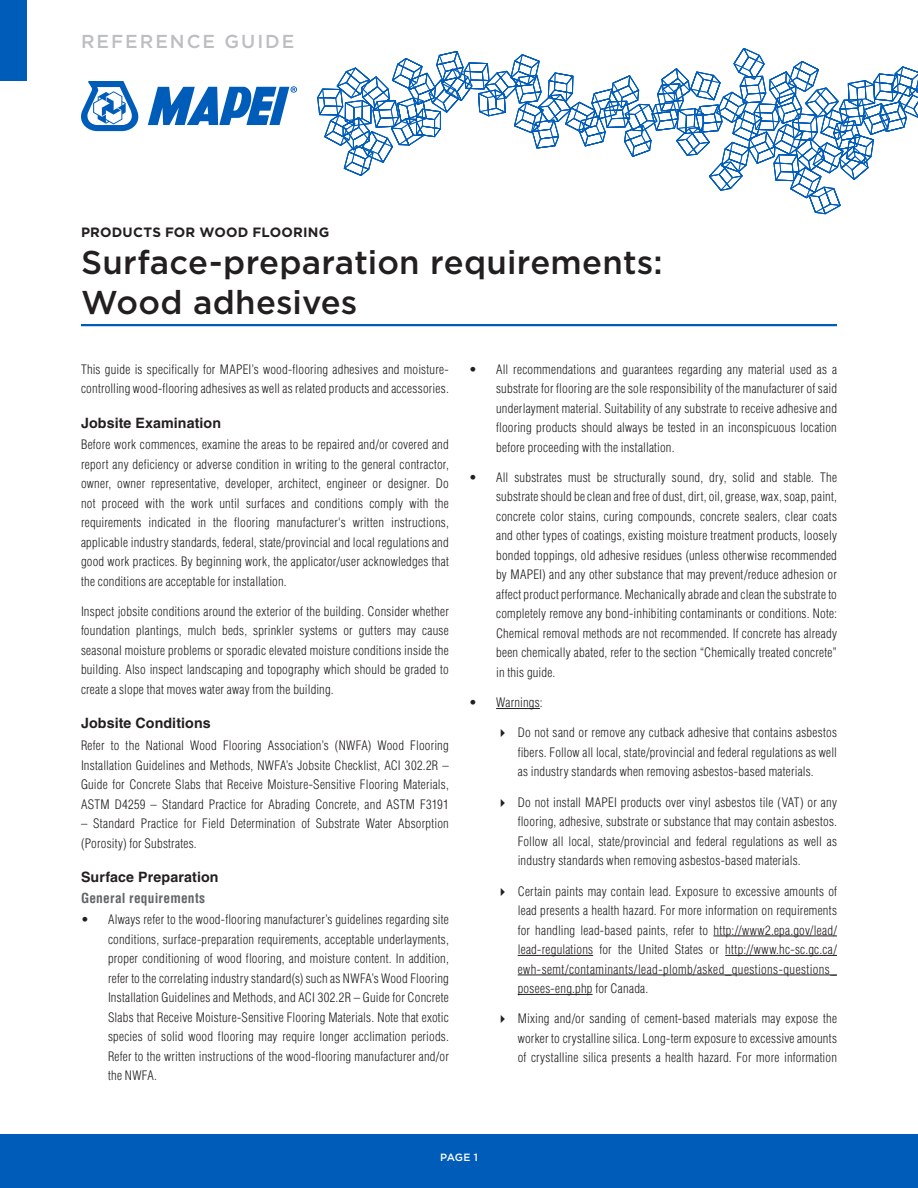
<style>
.page{position:relative;width:918px;height:1188px;background:#fff}
.page>*{position:absolute;margin:0;border:0;box-sizing:border-box;transform-origin:0 0}
.t1{font:500 33px/39.6px "Gotham HTF";letter-spacing:.005em;color:#231f20}
.t2{font:500 18.75px "Gotham HTF";letter-spacing:.105em;color:#bcbec0}
.t3{font:700 14.25px "Helvetica LT Std";letter-spacing:.005em;color:#231f20}
.t4{font:700 13.5px "Gotham HTF";letter-spacing:.015em;color:#231f20}
.t5{font:700 condensed 13.5px "Helvetica LT Std";letter-spacing:.015em;color:#636569}
.t6{font:300 condensed 12.75px/19.5px "Helvetica LT Std";letter-spacing:.02em;color:#231f20;text-align:justify}
.t7{font:500 10.5px "Gotham HTF";color:#fff}
</style>
<div class="page">
<hr style="left:496px;top:708px;width:44px;height:1px;background:#231f20">
<hr style="left:713px;top:936px;width:124px;height:1px;background:#231f20">
<hr style="left:518px;top:955px;width:75px;height:1px;background:#231f20">
<hr style="left:725px;top:955px;width:112px;height:1px;background:#231f20">
<hr style="left:518px;top:975px;width:319px;height:1px;background:#231f20">
<hr style="left:518px;top:994px;width:75px;height:1px;background:#231f20">
<svg style="left:317px;top:48px;width:601px;height:166px"></svg>
<svg style="left:81px;top:81px;width:58px;height:50px"></svg>
<svg style="left:148px;top:86px;width:149px;height:39px"></svg>
<div style="left:0;top:0;width:27px;height:81px;background:#005cb9"></div>
<hr style="left:81px;top:324px;width:756px;height:2px;background:#005cb9">
<div style="left:0;top:1134px;width:918px;height:54px;background:#005cb9"></div>
<h2 class="t2" style="left:81px;top:31px;width:215px">REFERENCE GUIDE</h2>
<p class="t4" style="left:81px;top:224px;width:250px">PRODUCTS FOR WOOD FLOORING</p>
<h1 class="t1" style="left:81px;top:242px;width:583px">Surface-preparation requirements:<br>Wood adhesives</h1>
<p class="t6" style="left:81px;top:359px;width:369px">This guide is specifically for MAPEI’s wood-flooring adhesives and moisture&shy;controlling wood-flooring adhesives as well as related products and accessories.</p>
<p class="t3" style="left:81px;top:414px;width:142px">Jobsite Examination</p>
<p class="t6" style="left:81px;top:435px;width:369px">Before work commences, examine the areas to be repaired and/or covered and report any deficiency or adverse condition in writing to the general contractor, owner, owner representative, developer, architect, engineer or designer. Do not proceed with the work until surfaces and conditions comply with the requirements indicated in the flooring manufacturer's written instructions, applicable industry standards, federal, state/provincial and local regulations and good work practices. By beginning work, the applicator/user acknowledges that the conditions are acceptable for installation.</p>
<p class="t6" style="left:81px;top:602px;width:369px">Inspect jobsite conditions around the exterior of the building. Consider whether foundation plantings, mulch beds, sprinkler systems or gutters may cause seasonal moisture problems or sporadic elevated moisture conditions inside the building. Also inspect landscaping and topography which should be graded to create a slope that moves water away from the building.</p>
<p class="t3" style="left:81px;top:715px;width:131px">Jobsite Conditions</p>
<p class="t6" style="left:81px;top:736px;width:369px">Refer to the National Wood Flooring Association’s (NWFA) Wood Flooring Installation Guidelines and Methods, NWFA’s Jobsite Checklist, ACI 302.2R – Guide for Concrete Slabs that Receive Moisture-Sensitive Flooring Materials, ASTM D4259 – Standard Practice for Abrading Concrete, and ASTM F3191</p>
<p class="t6" style="left:81px;top:814px;width:369px">– Standard Practice for Field Determination of Substrate Water Absorption (Porosity) for Substrates.</p>
<p class="t3" style="left:81px;top:868px;width:139px">Surface Preparation</p>
<p class="t5" style="left:81px;top:889px;width:126px">General requirements</p>
<p class="t6" style="left:108px;top:910px;width:342px;text-indent:-27px">• Always refer to the wood-flooring manufacturer’s guidelines regarding site conditions, surface-preparation requirements, acceptable underlayments, proper conditioning of wood flooring, and moisture content. In addition, refer to the correlating industry standard(s) such as NWFA’s Wood Flooring Installation Guidelines and Methods, and ACI 302.2R – Guide for Concrete Slabs that Receive Moisture-Sensitive Flooring Materials. Note that exotic species of solid wood flooring may require longer acclimation periods.<br>Refer to the written instructions of the wood-flooring manufacturer and/or the NWFA.</p>
<p class="t6" style="left:496px;top:359px;width:342px;text-indent:-27px">• All recommendations and guarantees regarding any material used as a substrate for flooring are the sole responsibility of the manufacturer of said underlayment material. Suitability of any substrate to receive adhesive and flooring products should always be tested in an inconspicuous location before proceeding with the installation.</p>
<p class="t6" style="left:496px;top:467px;width:342px;text-indent:-27px">• All substrates must be structurally sound, dry, solid and stable. The substrate should be clean and free of dust, dirt, oil, grease, wax, soap, paint, concrete color stains, curing compounds, concrete sealers, clear coats and other types of coatings, existing moisture treatment products, loosely bonded toppings, old adhesive residues (unless otherwise recommended by MAPEI) and any other substance that may prevent/reduce adhesion or affect product performance. Mechanically abrade and clean the substrate to completely remove any bond-inhibiting contaminants or conditions. Note:<br>Chemical removal methods are not recommended. If concrete has already been chemically abated, refer to the section “Chemically treated concrete” in this guide.</p>
<p class="t6" style="left:469px;top:693px;width:75px">• Warnings:</p>
<p class="t6" style="left:518px;top:723px;width:321px;text-indent:-22px">✔ Do not sand or remove any cutback adhesive that contains asbestos fibers. Follow all local, state/provincial and federal regulations as well as industry standards when removing asbestos-based materials.</p>
<p class="t6" style="left:518px;top:792px;width:321px;text-indent:-22px">✔ Do not install MAPEI products over vinyl asbestos tile (VAT) or any flooring, adhesive, substrate or substance that may contain asbestos.<br>Follow all local, state/provincial and federal regulations as well as industry standards when removing asbestos-based materials.</p>
<p class="t6" style="left:518px;top:881px;width:321px;text-indent:-22px">✔ Certain paints may contain lead. Exposure to excessive amounts of lead presents a health hazard. For more information on requirements for handling lead-based paints, refer to http://www2.epa.gov/lead/ lead-regulations for the United States or http://www.hc-sc.gc.ca/ ewh-semt/contaminants/lead-plomb/asked_questions-questions_ posees-eng.php for Canada.</p>
<p class="t6" style="left:518px;top:1009px;width:321px;text-indent:-22px">✔ Mixing and/or sanding of cement-based materials may expose the worker to crystalline silica. Long-term exposure to excessive amounts of crystalline silica presents a health hazard. For more information</p>
<p class="t7" style="left:440px;top:1151px;width:39px">PAGE 1</p>
</div>
